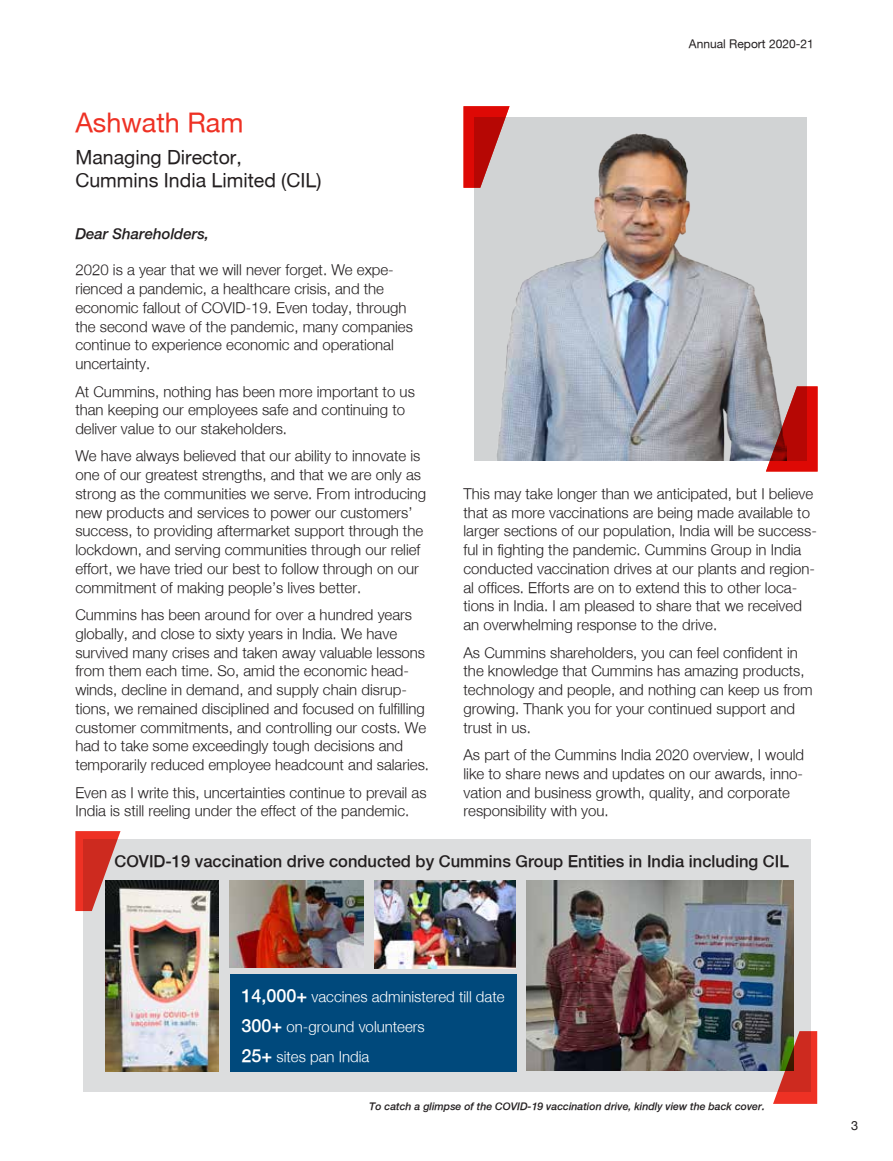
<style>
.page{position:relative;width:893px;height:1161px;background:#fff}
.page>*{position:absolute;margin:0;border:0;box-sizing:border-box;transform-origin:0 0}
.t1{font:27px "Helvetica Neue Roman";color:#ee3124}
.t2{font:19.5px/23.4px "Helvetica Neue Roman";color:#231f20}
.t3{font:500 16.5px "Helvetica Neue";color:#231f20}
.t4{font:300 15px/18.8px "Helvetica Neue";color:#231f20}
.t5{font:300 15px/30px "Helvetica Neue";color:#fff}
.t6{font:italic 500 15px "Helvetica Neue";color:#231f20}
.t7{font:12.75px "Helvetica Neue Roman";color:#231f20}
.t8{font:12px "Helvetica Neue Roman";color:#231f20}
.t9{font:italic 500 10.5px "Helvetica Neue";color:#231f20}
.s1{font-weight:500;font-size:18px}
</style>
<div class="page">
<div style="left:474px;top:117px;width:333px;height:343px;background:#d1d3d4"></div>
<img style="left:497px;top:133px;width:279px;height:327px">
<svg style="left:766px;top:386px;width:52px;height:85px;background:#ba3836"></svg>
<svg style="left:463px;top:106px;width:47px;height:82px"></svg>
<div style="left:84px;top:839px;width:727px;height:252px;background:#dcddde"></div>
<img style="left:230px;top:881px;width:133px;height:86px">
<img style="left:106px;top:881px;width:113px;height:191px">
<img style="left:374px;top:881px;width:142px;height:87px">
<img style="left:527px;top:881px;width:267px;height:190px">
<svg style="left:75px;top:831px;width:46px;height:80px"></svg>
<svg style="left:773px;top:1031px;width:44px;height:73px;background:#b64938"></svg>
<div style="left:230px;top:975px;width:286px;height:97px;background:#00497c"></div>
<h1 class="t1" style="left:75px;top:106px;width:170px">Ashwath Ram</h1>
<h2 class="t2" style="left:75px;top:145px;width:248px">Managing Director,<br>Cummins India Limited (CIL)</h2>
<p class="t8" style="left:689px;top:36px;width:126px">Annual Report 2020-21</p>
<p class="t6" style="left:75px;top:225px;width:135px">Dear Shareholders,</p>
<p class="t4" style="left:75px;top:260px;width:339px">2020 is a year that we will never forget. We expe&shy;rienced a pandemic, a healthcare crisis, and the economic fallout of COVID-19. Even today, through the second wave of the pandemic, many companies continue to experience economic and operational uncertainty.</p>
<p class="t4" style="left:75px;top:381px;width:341px">At Cummins, nothing has been more important to us than keeping our employees safe and continuing to deliver value to our stakeholders.</p>
<p class="t4" style="left:75px;top:446px;width:352px">We have always believed that our ability to innovate is one of our greatest strengths, and that we are only as strong as the communities we serve. From introducing new products and services to power our customers’ success, to providing aftermarket support through the lockdown, and serving communities through our relief effort, we have tried our best to follow through on our commitment of making people’s lives better.</p>
<p class="t4" style="left:75px;top:605px;width:355px">Cummins has been around for over a hundred years globally, and close to sixty years in India. We have survived many crises and taken away valuable lessons from them each time. So, amid the economic head&shy;winds, decline in demand, and supply chain disrup&shy;tions, we remained disciplined and focused on fulfilling customer commitments, and controlling our costs. We had to take some exceedingly tough decisions and temporarily reduced employee headcount and salaries.</p>
<p class="t4" style="left:75px;top:782px;width:353px">Even as I write this, uncertainties continue to prevail as<br>India is still reeling under the effect of the pandemic.</p>
<p class="t4" style="left:463px;top:484px;width:355px">This may take longer than we anticipated, but I believe that as more vaccinations are being made available to larger sections of our population, India will be success&shy;ful in fighting the pandemic. Cummins Group in India conducted vaccination drives at our plants and region&shy;al offices. Efforts are on to extend this to other loca&shy;tions in India. I am pleased to share that we received an overwhelming response to the drive.</p>
<p class="t4" style="left:463px;top:642px;width:351px">As Cummins shareholders, you can feel confident in the knowledge that Cummins has amazing products, technology and people, and nothing can keep us from growing. Thank you for your continued support and trust in us.</p>
<p class="t4" style="left:463px;top:745px;width:342px">As part of the Cummins India 2020 overview, I would like to share news and updates on our awards, inno&shy;vation and business growth, quality, and corporate responsibility with you.</p>
<p class="t3" style="left:115px;top:852px;width:676px">COVID-19 vaccination drive conducted by Cummins Group Entities in India including CIL</p>
<p class="t5" style="left:241px;top:981px;width:265px"><span class="s1">14,000+</span> vaccines administered till date<br><span class="s1">300+</span> on-ground volunteers<br><span class="s1">25+</span> sites pan India</p>
<p class="t9" style="left:369px;top:1100px;width:397px">To catch a glimpse of the COVID-19 vaccination drive, kindly view the back cover.</p>
<p class="t7" style="left:851px;top:1117px;width:9px">3</p>
</div>
